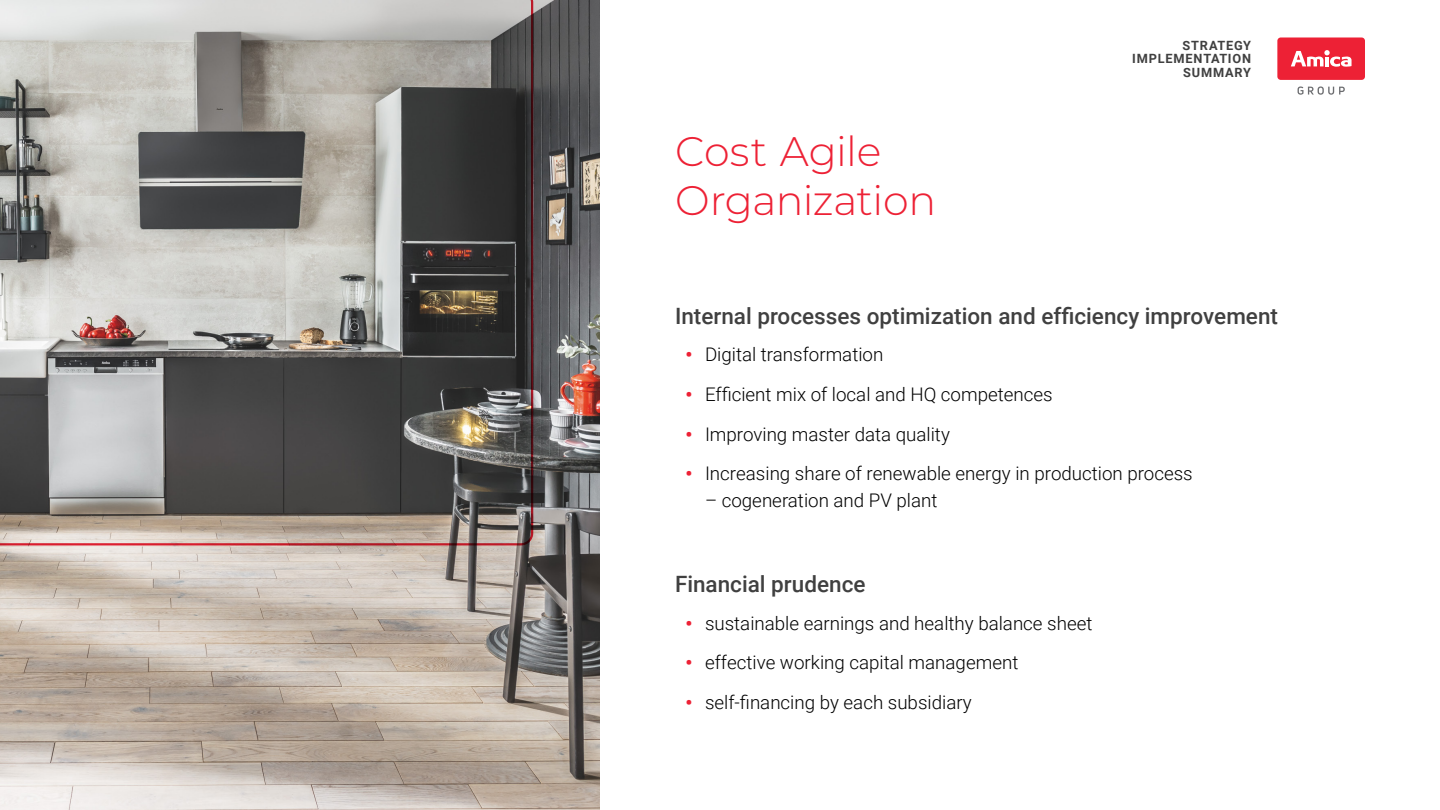
<style>
.page{position:relative;width:1440px;height:810px;background:#fff}
.page>*{position:absolute;margin:0;border:0;box-sizing:border-box;transform-origin:0 0}
.ST_03_TYTUL_1{font:300 41.25px/49.5px "Montserrat";letter-spacing:-.01em;color:#ed2135}
.ST_05_TYTUL_00_00{font:500 22.5px "Roboto";color:#404040}
.t1{font:300 18.75px "Roboto";color:#000}
.t2{font:700 12.75px/13.5px "Roboto";letter-spacing:.06em;color:#404040;text-align:right}
.s1{font-weight:900;color:#ed2135}
</style>
<div class="page">
<img style="left:0;top:0;width:600px;height:810px">
<svg style="left:0;top:0;width:533px;height:545px;background:#898783"></svg>
<div style="left:1277px;top:38px;width:88px;height:42px;background:#ed2135;border-radius:3px"></div>
<svg style="left:1291px;top:50px;width:61px;height:17px"></svg>
<svg style="left:1298px;top:86px;width:47px;height:9px"></svg>
<p class="ST_03_TYTUL_1" style="left:675px;top:125px;width:263px">Cost Agile<br>Organization</p>
<p class="t2" style="left:1132px;top:38px;width:120px">STRATEGY<br>IMPLEMENTATION<br>SUMMARY</p>
<p class="ST_05_TYTUL_00_00" style="left:675px;top:300px;width:605px">Internal processes optimization and efficiency improvement</p>
<p class="t1" style="left:686px;top:341px;width:199px"><span class="s1">•</span> Digital transformation</p>
<p class="t1" style="left:686px;top:381px;width:369px"><span class="s1">•</span> Efficient mix of local and HQ competences</p>
<p class="t1" style="left:686px;top:421px;width:266px"><span class="s1">•</span> Improving master data quality</p>
<p class="t1" style="left:686px;top:461px;width:509px"><span class="s1">•</span> Increasing share of renewable energy in production process</p>
<p class="t1" style="left:705px;top:487px;width:234px">– cogeneration and PV plant</p>
<p class="ST_05_TYTUL_00_00" style="left:675px;top:568px;width:192px">Financial prudence</p>
<p class="t1" style="left:686px;top:610px;width:408px"><span class="s1">•</span> sustainable earnings and healthy balance sheet</p>
<p class="t1" style="left:686px;top:650px;width:334px"><span class="s1">•</span> effective working capital management</p>
<p class="t1" style="left:686px;top:689px;width:288px"><span class="s1">•</span> self-financing by each subsidiary</p>
</div>
